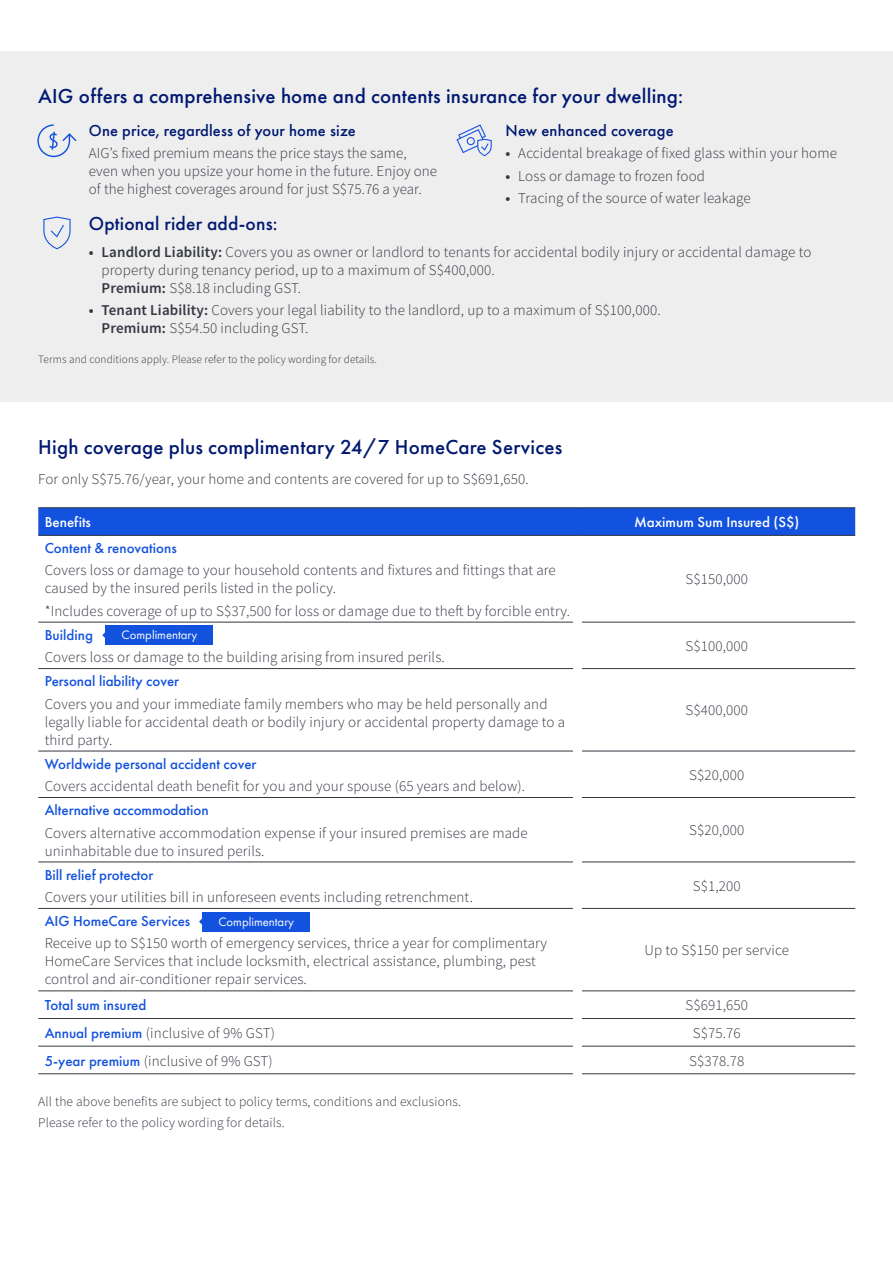
<style>
.page{position:relative;width:893px;height:1263px;background:#fff}
.page>*{position:absolute;margin:0;border:0;box-sizing:border-box;transform-origin:0 0}
.t1{font:500 21px "Futura PT";letter-spacing:.01em;color:#001871}
.t2{font:500 19.5px "Futura PT";letter-spacing:.01em;color:#001871}
.t3{font:500 16.5px "Futura PT";letter-spacing:.01em;color:#001871}
.t4{font:300 15px/18px "Source Sans Pro";letter-spacing:.01em;color:#343741}
.t5{font:500 15px "Futura PT";color:#1352de}
.t6{font:500 15px "Futura PT";color:#fff}
.t7{font:300 13.5px/20.7px "Source Sans Pro";letter-spacing:.01em;color:#343741}
.t8{font:12.75px "Futura PT";color:#fff}
.t9{font:300 11.25px "Source Sans Pro";letter-spacing:.01em;color:#343741}
.s1{font-weight:600}
.s2{font-family:"Futura PT";font-weight:500;color:#1352de}
</style>
<div class="page">
<div style="left:0;top:51px;width:893px;height:351px;background:#eee"></div>
<svg style="left:38px;top:508px;width:817px;height:27px;background:#1351db"></svg>
<hr style="left:38px;top:507px;width:540px;height:1px;background:#343741">
<hr style="left:578px;top:507px;width:277px;height:1px;background:#343741">
<hr style="left:38px;top:535px;width:540px;height:1px;background:#343741">
<hr style="left:578px;top:535px;width:277px;height:1px;background:#343741">
<hr style="left:38px;top:622px;width:540px;height:1px;background:#343741">
<hr style="left:578px;top:622px;width:277px;height:1px;background:#343741">
<hr style="left:38px;top:668px;width:540px;height:1px;background:#343741">
<hr style="left:578px;top:668px;width:277px;height:1px;background:#343741">
<hr style="left:38px;top:751px;width:540px;height:1px;background:#343741">
<hr style="left:578px;top:751px;width:277px;height:1px;background:#343741">
<hr style="left:38px;top:797px;width:540px;height:1px;background:#343741">
<hr style="left:578px;top:797px;width:277px;height:1px;background:#343741">
<hr style="left:38px;top:861px;width:540px;height:1px;background:#343741">
<hr style="left:578px;top:861px;width:277px;height:1px;background:#343741">
<hr style="left:38px;top:908px;width:540px;height:1px;background:#343741">
<hr style="left:578px;top:908px;width:277px;height:1px;background:#343741">
<hr style="left:38px;top:990px;width:540px;height:1px;background:#343741">
<hr style="left:578px;top:990px;width:277px;height:1px;background:#343741">
<hr style="left:38px;top:1018px;width:540px;height:1px;background:#343741">
<hr style="left:578px;top:1018px;width:277px;height:1px;background:#343741">
<hr style="left:38px;top:1046px;width:540px;height:1px;background:#343741">
<hr style="left:578px;top:1046px;width:277px;height:1px;background:#343741">
<hr style="left:38px;top:1073px;width:540px;height:1px;background:#343741">
<hr style="left:578px;top:1073px;width:277px;height:1px;background:#343741">
<div style="left:573px;top:539px;width:9px;height:643px;background:#fff"></div>
<div style="left:105px;top:626px;width:108px;height:19px;background:#1352de"></div>
<svg style="left:102px;top:632px;width:3px;height:6px"></svg>
<div style="left:202px;top:912px;width:107px;height:19px;background:#1352de"></div>
<svg style="left:199px;top:918px;width:3px;height:7px"></svg>
<svg style="left:37px;top:124px;width:40px;height:33px"></svg>
<svg style="left:43px;top:217px;width:28px;height:32px"></svg>
<svg style="left:456px;top:124px;width:36px;height:32px"></svg>
<h1 class="t1" style="left:38px;top:83px;width:647px">AIG offers a comprehensive home and contents insurance for your dwelling:</h1>
<p class="t3" style="left:89px;top:121px;width:269px">One price, regardless of your home size</p>
<p class="t4" style="left:89px;top:144px;width:350px">AIG’s fixed premium means the price stays the same, even when you upsize your home in the future. Enjoy one of the highest coverages around for just S$75.76 a year.</p>
<h2 class="t2" style="left:89px;top:212px;width:190px">Optional rider add-ons:</h2>
<p class="t4" style="left:102px;top:243px;width:711px;text-indent:-13px"><span class="s1">• Landlord Liability:</span> Covers you as owner or landlord to tenants for accidental bodily injury or accidental damage to property during tenancy period, up to a maximum of S$400,000.<br><span class="s1">Premium:</span> S$8.18 including GST.</p>
<p class="t4" style="left:102px;top:301px;width:561px;text-indent:-13px"><span class="s1">• Tenant Liability:</span> Covers your legal liability to the landlord, up to a maximum of S$100,000.<br><span class="s1">Premium:</span> S$54.50 including GST.</p>
<p class="t3" style="left:506px;top:121px;width:170px">New enhanced coverage</p>
<p class="t4" style="left:506px;top:144px;width:333px"><span class="s1">•</span> Accidental breakage of fixed glass within your home</p>
<p class="t4" style="left:506px;top:167px;width:201px"><span class="s1">•</span> Loss or damage to frozen food</p>
<p class="t4" style="left:506px;top:189px;width:247px"><span class="s1">•</span> Tracing of the source of water leakage</p>
<p class="t9" style="left:38px;top:353px;width:340px">Terms and conditions apply. Please refer to the policy wording for details.</p>
<h1 class="t1" style="left:38px;top:434px;width:526px">High coverage plus complimentary 24/7 HomeCare Services</h1>
<p class="t4" style="left:38px;top:470px;width:492px">For only S$75.76/year, your home and contents are covered for up to S$691,650.</p>
<p class="t6" style="left:45px;top:512px;width:48px">Benefits</p>
<p class="t6" style="left:634px;top:512px;width:167px">Maximum Sum Insured (S$)</p>
<p class="t5" style="left:45px;top:539px;width:134px">Content &amp; renovations</p>
<p class="t4" style="left:45px;top:561px;width:513px">Covers loss or damage to your household contents and fixtures and fittings that are caused by the insured perils listed in the policy.</p>
<p class="t4" style="left:45px;top:602px;width:527px">*Includes coverage of up to S$37,500 for loss or damage due to theft by forcible entry.</p>
<p class="t4" style="left:685px;top:570px;width:64px">S$150,000</p>
<p class="t5" style="left:45px;top:626px;width:50px">Building</p>
<p class="t4" style="left:45px;top:648px;width:402px">Covers loss or damage to the building arising from insured perils.</p>
<p class="t8" style="left:122px;top:627px;width:77px">Complimentary</p>
<p class="t4" style="left:685px;top:637px;width:64px">S$100,000</p>
<p class="t5" style="left:45px;top:672px;width:136px">Personal liability cover</p>
<p class="t4" style="left:45px;top:695px;width:522px">Covers you and your immediate family members who may be held personally and legally liable for accidental death or bodily injury or accidental property damage to a third party.</p>
<p class="t4" style="left:685px;top:701px;width:64px">S$400,000</p>
<p class="t5" style="left:45px;top:755px;width:213px">Worldwide personal accident cover</p>
<p class="t4" style="left:45px;top:777px;width:482px">Covers accidental death benefit for you and your spouse (65 years and below).</p>
<p class="t4" style="left:689px;top:766px;width:57px">S$20,000</p>
<p class="t5" style="left:45px;top:801px;width:166px">Alternative accommodation</p>
<p class="t4" style="left:45px;top:823px;width:485px">Covers alternative accommodation expense if your insured premises are made uninhabitable due to insured perils.</p>
<p class="t4" style="left:689px;top:821px;width:57px">S$20,000</p>
<p class="t5" style="left:45px;top:866px;width:110px">Bill relief protector</p>
<p class="t4" style="left:45px;top:888px;width:430px">Covers your utilities bill in unforeseen events including retrenchment.</p>
<p class="t4" style="left:693px;top:877px;width:49px">S$1,200</p>
<p class="t5" style="left:45px;top:912px;width:147px">AIG HomeCare Services</p>
<p class="t4" style="left:45px;top:934px;width:504px">Receive up to S$150 worth of emergency services, thrice a year for complimentary<br>HomeCare Services that include locksmith, electrical assistance, plumbing, pest control and air-conditioner repair services.</p>
<p class="t4" style="left:644px;top:941px;width:146px">Up to S$150 per service</p>
<p class="t5" style="left:45px;top:996px;width:103px">Total sum insured</p>
<p class="t4" style="left:685px;top:996px;width:64px">S$691,650</p>
<p class="t4" style="left:45px;top:1024px;width:232px"><span class="s2">Annual premium</span> (inclusive of 9% GST)</p>
<p class="t4" style="left:693px;top:1024px;width:49px">S$75.76</p>
<p class="t4" style="left:45px;top:1052px;width:230px"><span class="s2">5-year premium</span> (inclusive of 9% GST)</p>
<p class="t4" style="left:689px;top:1052px;width:57px">S$378.78</p>
<p class="t8" style="left:218px;top:914px;width:77px">Complimentary</p>
<p class="t7" style="left:38px;top:1091px;width:424px">All the above benefits are subject to policy terms, conditions and exclusions.<br>Please refer to the policy wording for details.</p>
</div>
